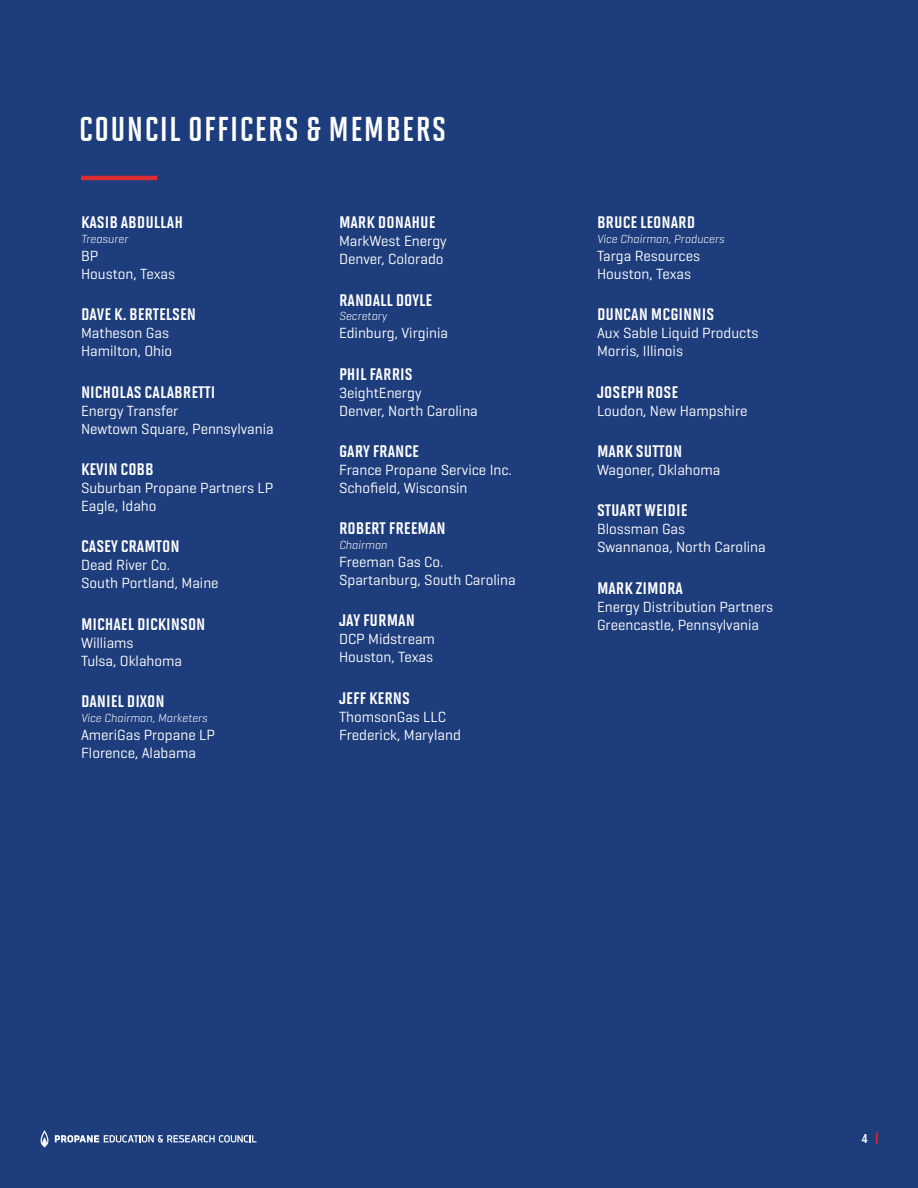
<style>
.page{position:relative;width:918px;height:1188px;background:#1e3d7c}
.page>*{position:absolute;margin:0;border:0;box-sizing:border-box;transform-origin:0 0}
.t1{font:700 34.5px "Solano Gothic Sc Pro";letter-spacing:.04em;color:#fff}
.t2{font:19.5px "Solano Gothic Sc Pro Bd SC";color:#fff}
.t3{font:15px/18px "Geogrotesque";color:#fff}
.t4{font:15px "Solano Gothic Sc Pro Bd SC";color:#fff}
.t5{font:italic 300 12px "Geogrotesque";color:#fff}
</style>
<div class="page">
<hr style="left:81px;top:176px;width:76px;height:4px;background:#da2c32">
<svg style="left:40px;top:1130px;width:216px;height:17px"></svg>
<svg style="left:876px;top:1133px;width:2px;height:11px"></svg>
<h1 class="t1" style="left:79px;top:110px;width:368px">COUNCIL OFFICERS &amp; MEMBERS</h1>
<h2 class="t2" style="left:81px;top:211px;width:104px">KASIB ABDULLAH</h2>
<p class="t5" style="left:81px;top:231px;width:49px">Treasurer</p>
<p class="t3" style="left:81px;top:246px;width:96px">BP<br>Houston, Texas</p>
<h2 class="t2" style="left:81px;top:303px;width:117px">DAVE K. BERTELSEN</h2>
<p class="t3" style="left:81px;top:324px;width:93px">Matheson Gas<br>Hamilton, Ohio</p>
<h2 class="t2" style="left:81px;top:380px;width:136px">NICHOLAS CALABRETTI</h2>
<p class="t3" style="left:81px;top:401px;width:194px">Energy Transfer<br>Newtown Square, Pennsylvania</p>
<h2 class="t2" style="left:81px;top:457px;width:74px">KEVIN COBB</h2>
<p class="t3" style="left:81px;top:478px;width:194px">Suburban Propane Partners LP<br>Eagle, Idaho</p>
<h2 class="t2" style="left:81px;top:535px;width:100px">CASEY CRAMTON</h2>
<p class="t3" style="left:81px;top:556px;width:139px">Dead River Co.<br>South Portland, Maine</p>
<h2 class="t2" style="left:81px;top:612px;width:126px">MICHAEL DICKINSON</h2>
<p class="t3" style="left:81px;top:633px;width:103px">Williams<br>Tulsa, Oklahoma</p>
<h2 class="t2" style="left:81px;top:690px;width:85px">DANIEL DIXON</h2>
<p class="t5" style="left:81px;top:710px;width:128px">Vice Chairman, Marketers</p>
<p class="t3" style="left:81px;top:725px;width:135px">AmeriGas Propane LP<br>Florence, Alabama</p>
<h2 class="t2" style="left:339px;top:211px;width:98px">MARK DONAHUE</h2>
<p class="t3" style="left:339px;top:232px;width:109px">MarkWest Energy<br>Denver, Colorado</p>
<h2 class="t2" style="left:339px;top:288px;width:95px">RANDALL DOYLE</h2>
<p class="t5" style="left:339px;top:309px;width:49px">Secretary</p>
<p class="t3" style="left:339px;top:324px;width:111px">Edinburg, Virginia</p>
<h2 class="t2" style="left:339px;top:362px;width:75px">PHIL FARRIS</h2>
<p class="t3" style="left:339px;top:383px;width:140px">3eightEnergy<br>Denver, North Carolina</p>
<h2 class="t2" style="left:339px;top:439px;width:82px">GARY FRANCE</h2>
<p class="t3" style="left:339px;top:460px;width:174px">France Propane Service Inc.<br>Schofield, Wisconsin</p>
<h2 class="t2" style="left:339px;top:517px;width:108px">ROBERT FREEMAN</h2>
<p class="t5" style="left:339px;top:537px;width:50px">Chairman</p>
<p class="t3" style="left:339px;top:552px;width:178px">Freeman Gas Co.<br>Spartanburg, South Carolina</p>
<h2 class="t2" style="left:339px;top:609px;width:78px">JAY FURMAN</h2>
<p class="t3" style="left:339px;top:630px;width:98px">DCP Midstream<br>Houston, Texas</p>
<h2 class="t2" style="left:339px;top:686px;width:73px">JEFF KERNS</h2>
<p class="t3" style="left:339px;top:707px;width:123px">ThomsonGas LLC<br>Frederick, Maryland</p>
<h2 class="t2" style="left:597px;top:211px;width:100px">BRUCE LEONARD</h2>
<p class="t5" style="left:597px;top:231px;width:129px">Vice Chairman, Producers</p>
<p class="t3" style="left:597px;top:246px;width:105px">Targa Resources<br>Houston, Texas</p>
<h2 class="t2" style="left:597px;top:303px;width:119px">DUNCAN MCGINNIS</h2>
<p class="t3" style="left:597px;top:324px;width:163px">Aux Sable Liquid Products<br>Morris, Illinois</p>
<h2 class="t2" style="left:597px;top:380px;width:83px">JOSEPH ROSE</h2>
<p class="t3" style="left:597px;top:401px;width:152px">Loudon, New Hampshire</p>
<h2 class="t2" style="left:597px;top:439px;width:87px">MARK SUTTON</h2>
<p class="t3" style="left:597px;top:460px;width:125px">Wagoner, Oklahoma</p>
<h2 class="t2" style="left:597px;top:499px;width:92px">STUART WEIDIE</h2>
<p class="t3" style="left:597px;top:520px;width:170px">Blossman Gas<br>Swannanoa, North Carolina</p>
<h2 class="t2" style="left:597px;top:576px;width:88px">MARK ZIMORA</h2>
<p class="t3" style="left:597px;top:597px;width:178px">Energy Distribution Partners<br>Greencastle, Pennsylvania</p>
<p class="t4" style="left:862px;top:1129px;width:7px">4</p>
</div>
